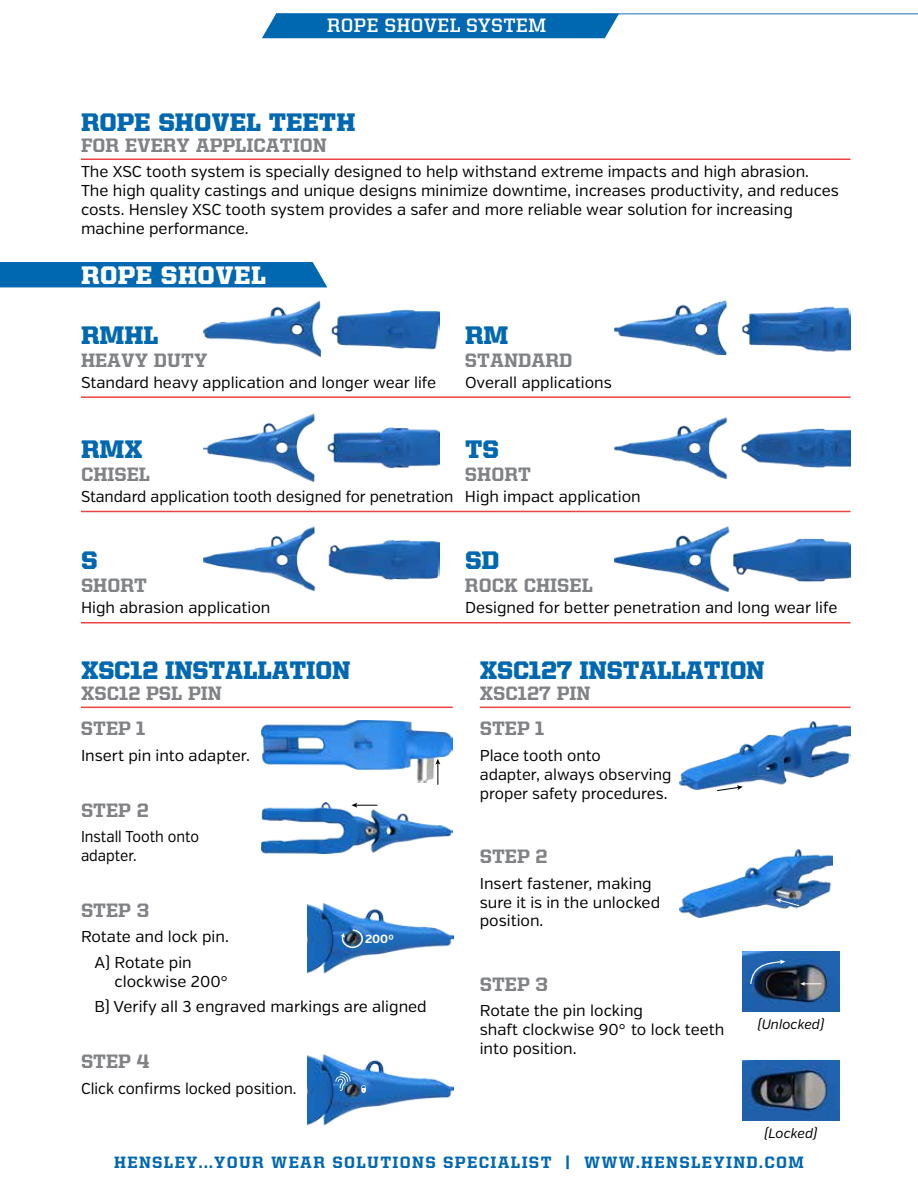
<style>
.page{position:relative;width:918px;height:1188px;background:#fff}
.page>*{position:absolute;margin:0;border:0;box-sizing:border-box;transform-origin:0 0}
.t1{font:900 25.5px "United Serif Reg";letter-spacing:-.01em;color:#0067b1}
.t2{font:900 25.5px "United Serif Reg";letter-spacing:.02em;color:#fff}
.t3{font:800 19.5px "United Serif Reg";color:#808285}
.t4{font:700 19.5px "United Serif Reg";letter-spacing:.025em;color:#fff}
.t5{font:800 16.5px "United Serif Reg";letter-spacing:.08em;color:#0067b1}
.t6{font:15.75px/18.9px "Verb";color:#000}
.t7{font:15.75px "Verb";color:#000;scale:.96 1}
.t8{font:15.75px/18.9px "Verb";color:#000;scale:.91 1}
.t9{font:italic 13.5px "Verb";color:#000}
.t10{font:700 11.85px "Verb";color:#fff}
</style>
<div class="page">
<hr style="left:276px;top:14px;width:642px;height:1px;background:#0067b1">
<div style="left:262px;top:14px;width:357px;height:24px;background:#0067b1"></div>
<hr style="left:81px;top:707px;width:372px;height:1px;background:#ef4143">
<hr style="left:480px;top:707px;width:370px;height:1px;background:#ef4143">
<hr style="left:81px;top:159px;width:769px;height:1px;background:#ef4143">
<hr style="left:81px;top:396px;width:769px;height:2px;background:#ef4143">
<img style="left:614px;top:301px;width:236px;height:53px">
<hr style="left:81px;top:511px;width:769px;height:1px;background:#ef4143">
<hr style="left:81px;top:622px;width:769px;height:1px;background:#ef4143">
<img style="left:203px;top:414px;width:237px;height:68px">
<img style="left:203px;top:527px;width:237px;height:64px">
<img style="left:614px;top:526px;width:236px;height:65px">
<img style="left:614px;top:417px;width:236px;height:61px">
<div style="left:0;top:262px;width:327px;height:25px;background:#0067b1"></div>
<img style="left:203px;top:301px;width:237px;height:55px">
<img style="left:262px;top:720px;width:191px;height:63px">
<img style="left:679px;top:722px;width:171px;height:68px">
<img style="left:679px;top:850px;width:153px;height:68px">
<img style="left:262px;top:802px;width:191px;height:51px">
<img style="left:308px;top:1054px;width:145px;height:72px">
<img style="left:308px;top:903px;width:145px;height:71px">
<svg style="left:341px;top:929px;width:23px;height:20px"></svg>
<svg style="left:361px;top:1085px;width:5px;height:8px"></svg>
<svg style="left:335px;top:1071px;width:16px;height:20px"></svg>
<svg style="left:435px;top:759px;width:5px;height:26px"></svg>
<svg style="left:351px;top:803px;width:26px;height:5px"></svg>
<svg style="left:716px;top:785px;width:27px;height:6px"></svg>
<svg style="left:776px;top:898px;width:24px;height:9px"></svg>
<img style="left:742px;top:952px;width:97px;height:60px">
<svg style="left:800px;top:982px;width:21px;height:4px"></svg>
<svg style="left:749px;top:960px;width:36px;height:25px"></svg>
<img style="left:742px;top:1060px;width:97px;height:60px">
<p class="t4" style="left:327px;top:15px;width:221px">ROPE SHOVEL SYSTEM</p>
<h1 class="t1" style="left:81px;top:108px;width:276px">ROPE SHOVEL TEETH</h1>
<p class="t3" style="left:81px;top:134px;width:247px">FOR EVERY APPLICATION</p>
<p class="t6" style="left:81px;top:163px;width:760px">The XSC tooth system is specially designed to help withstand extreme impacts and high abrasion.<br>The high quality castings and unique designs minimize downtime, increases productivity, and reduces costs. Hensley XSC tooth system provides a safer and more reliable wear solution for increasing machine performance.</p>
<h1 class="t2" style="left:81px;top:261px;width:187px">ROPE SHOVEL</h1>
<h1 class="t1" style="left:81px;top:321px;width:79px">RMHL</h1>
<h1 class="t1" style="left:465px;top:321px;width:45px">RM</h1>
<p class="t3" style="left:81px;top:349px;width:128px">HEAVY DUTY</p>
<p class="t3" style="left:465px;top:349px;width:109px">STANDARD</p>
<p class="t6" style="left:81px;top:373px;width:357px">Standard heavy application and longer wear life</p>
<p class="t6" style="left:465px;top:373px;width:148px">Overall applications</p>
<h1 class="t1" style="left:81px;top:435px;width:63px">RMX</h1>
<h1 class="t1" style="left:465px;top:435px;width:36px">TS</h1>
<p class="t3" style="left:81px;top:464px;width:71px">CHISEL</p>
<p class="t3" style="left:465px;top:464px;width:67px">SHORT</p>
<p class="t6" style="left:81px;top:487px;width:561px">Standard application tooth designed for penetration High impact application</p>
<h1 class="t1" style="left:81px;top:546px;width:18px">S</h1>
<h1 class="t1" style="left:465px;top:546px;width:36px">SD</h1>
<p class="t3" style="left:81px;top:575px;width:67px">SHORT</p>
<p class="t3" style="left:465px;top:575px;width:129px">ROCK CHISEL</p>
<p class="t6" style="left:81px;top:599px;width:191px">High abrasion application</p>
<p class="t6" style="left:465px;top:599px;width:374px">Designed for better penetration and long wear life</p>
<h1 class="t1" style="left:81px;top:656px;width:271px">XSC12 INSTALLATION</h1>
<p class="t3" style="left:81px;top:682px;width:142px">XSC12 PSL PIN</p>
<p class="t3" style="left:81px;top:718px;width:66px">STEP 1</p>
<p class="t6" style="left:81px;top:746px;width:170px">Insert pin into adapter.</p>
<p class="t3" style="left:81px;top:799px;width:69px">STEP 2</p>
<p class="t8" style="left:81px;top:827px;width:131px">Install Tooth onto adapter.</p>
<p class="t3" style="left:81px;top:899px;width:70px">STEP 3</p>
<p class="t6" style="left:94px;top:924px;width:136px;line-height:25.7px;text-indent:-13px">Rotate and lock pin.<br>A) Rotate pin</p>
<p class="t6" style="left:94px;top:969px;width:334px;line-height:25.7px;text-indent:20px">clockwise 200°<br>B) Verify all 3 engraved markings are aligned</p>
<p class="t3" style="left:81px;top:1051px;width:70px">STEP 4</p>
<p class="t7" style="left:81px;top:1079px;width:226px">Click confirms locked position.</p>
<p class="t10" style="left:365px;top:932px;width:30px">2000</p>
<h1 class="t1" style="left:480px;top:656px;width:286px">XSC127 INSTALLATION</h1>
<p class="t3" style="left:480px;top:682px;width:112px">XSC127 PIN</p>
<p class="t3" style="left:480px;top:718px;width:66px">STEP 1</p>
<p class="t6" style="left:480px;top:746px;width:193px">Place tooth onto<br>adapter, always observing proper safety procedures.</p>
<p class="t3" style="left:480px;top:845px;width:69px">STEP 2</p>
<p class="t6" style="left:480px;top:874px;width:182px">Insert fastener, making sure it is in the unlocked position.</p>
<p class="t3" style="left:480px;top:973px;width:70px">STEP 3</p>
<p class="t6" style="left:480px;top:1002px;width:246px">Rotate the pin locking<br>shaft clockwise 90° to lock teeth into position.</p>
<p class="t9" style="left:758px;top:1017px;width:68px">(Unlocked)</p>
<p class="t9" style="left:765px;top:1125px;width:54px">(Locked)</p>
<p class="t5" style="left:114px;top:1153px;width:691px">HENSLEY...YOUR WEAR SOLUTIONS SPECIALIST | WWW.HENSLEYIND.COM</p>
</div>
